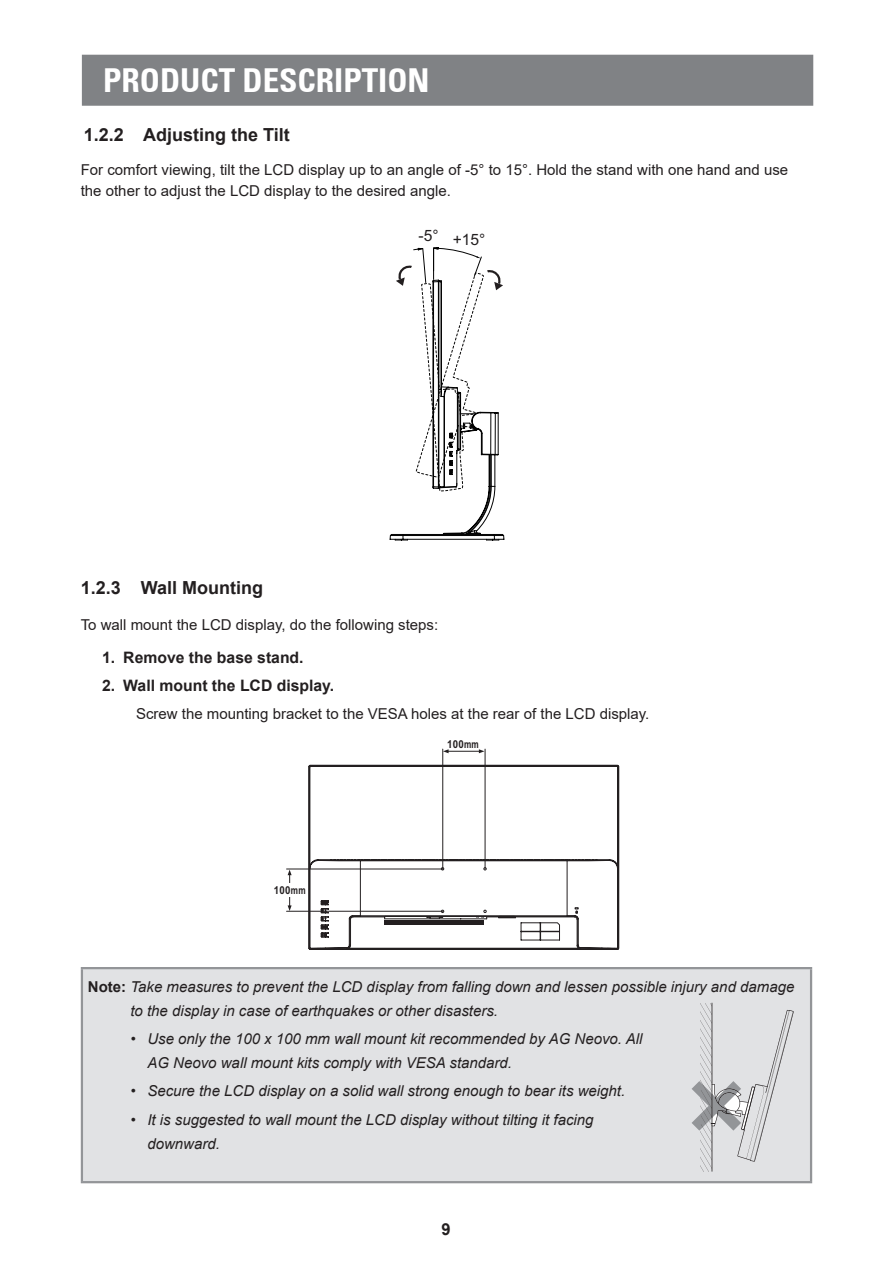
<style>
.page{position:relative;width:893px;height:1263px;background:#fff}
.page>*{position:absolute;margin:0;border:0;box-sizing:border-box;transform-origin:0 0}
.t1{font:700 condensed 33px "Univers 67";color:#fff}
.t2{font:700 18px "Arial";color:#231f20}
.t3{font:700 16.5px "Arial";color:#231f20}
.t4{font:700 15.75px "Arial";color:#231f20}
.t5{font:15.6px "Arial";color:#231f20}
.t6{font:italic 15px/24px "Arial";color:#231f20}
.t7{font:15px/21.6px "Arial";color:#231f20}
.t8{font:700 10.95px "Arial";letter-spacing:.025em;color:#231f20;scale:.89 1}
.s1{font-weight:700;font-style:normal}
</style>
<div class="page">
<div style="left:82px;top:55px;width:731px;height:51px;background:#808285;border:2px solid #808285"></div>
<svg style="left:390px;top:247px;width:114px;height:294px"></svg>
<svg style="left:311px;top:767px;width:306px;height:181px"></svg>
<svg style="left:321px;top:900px;width:8px;height:37px"></svg>
<hr style="left:384px;top:921px;width:100px;height:4px;background:#231f20">
<div style="left:309px;top:765px;width:310px;height:185px;border:1px solid #231f20"></div>
<hr style="left:442px;top:749px;width:1px;height:120px;background:#231f20">
<hr style="left:485px;top:749px;width:1px;height:120px;background:#231f20">
<svg style="left:443px;top:749px;width:6px;height:4px"></svg>
<svg style="left:479px;top:749px;width:5px;height:4px"></svg>
<hr style="left:447px;top:751px;width:34px;height:1px;background:#231f20">
<hr style="left:287px;top:911px;width:156px;height:1px;background:#231f20">
<hr style="left:287px;top:869px;width:156px;height:1px;background:#231f20">
<svg style="left:288px;top:905px;width:4px;height:6px"></svg>
<svg style="left:288px;top:870px;width:4px;height:5px"></svg>
<hr style="left:289px;top:873px;width:1px;height:34px;background:#231f20">
<div style="left:276px;top:883px;width:27px;height:14px;background:#fff"></div>
<div style="left:82px;top:968px;width:729px;height:214px;background:#e1e2e4"></div>
<hr style="left:81px;top:967px;width:731px;height:2px;background:#939598">
<hr style="left:81px;top:969px;width:2px;height:212px;background:#939598">
<hr style="left:810px;top:969px;width:2px;height:212px;background:#939598">
<hr style="left:81px;top:1181px;width:731px;height:2px;background:#939598">
<hr style="left:712px;top:1003px;width:1px;height:169px;background:#231f20">
<svg style="left:692px;top:1003px;width:102px;height:168px"></svg>
<h1 class="t1" style="left:103px;top:60px;width:328px">PRODUCT DESCRIPTION</h1>
<p class="t2" style="left:84px;top:122px;width:208px">1.2.2 Adjusting the Tilt</p>
<p class="t7" style="left:81px;top:158px;width:709px">For comfort viewing, tilt the LCD display up to an angle of -5° to 15°. Hold the stand with one hand and use the other to adjust the LCD display to the desired angle.</p>
<p class="t5" style="left:453px;top:229px;width:34px">+15°</p>
<p class="t5" style="left:419px;top:225px;width:22px">-5°</p>
<p class="t2" style="left:81px;top:574px;width:184px">1.2.3 Wall Mounting</p>
<p class="t7" style="left:81px;top:614px;width:359px">To wall mount the LCD display, do the following steps:</p>
<p class="t4" style="left:102px;top:646px;width:203px">1. Remove the base stand.</p>
<p class="t4" style="left:102px;top:674px;width:234px">2. Wall mount the LCD display.</p>
<p class="t7" style="left:136px;top:703px;width:515px">Screw the mounting bracket to the VESA holes at the rear of the LCD display.</p>
<p class="t8" style="left:447px;top:737px;width:37px">100mm</p>
<p class="t8" style="left:274px;top:882px;width:37px">100mm</p>
<p class="t6" style="left:130px;top:975px;width:665px;text-indent:-43px"><span class="s1">Note:</span> Take measures to prevent the LCD display from falling down and lessen possible injury and damage to the display in case of earthquakes or other disasters.</p>
<p class="t6" style="left:147px;top:1027px;width:496px;text-indent:-16px">• Use only the 100 x 100 mm wall mount kit recommended by AG Neovo. All<br>AG Neovo wall mount kits comply with VESA standard.</p>
<p class="t6" style="left:131px;top:1079px;width:496px">• Secure the LCD display on a solid wall strong enough to bear its weight.</p>
<p class="t6" style="left:147px;top:1107px;width:448px;text-indent:-16px">• It is suggested to wall mount the LCD display without tilting it facing downward.</p>
<p class="t3" style="left:442px;top:1217px;width:11px">9</p>
</div>
